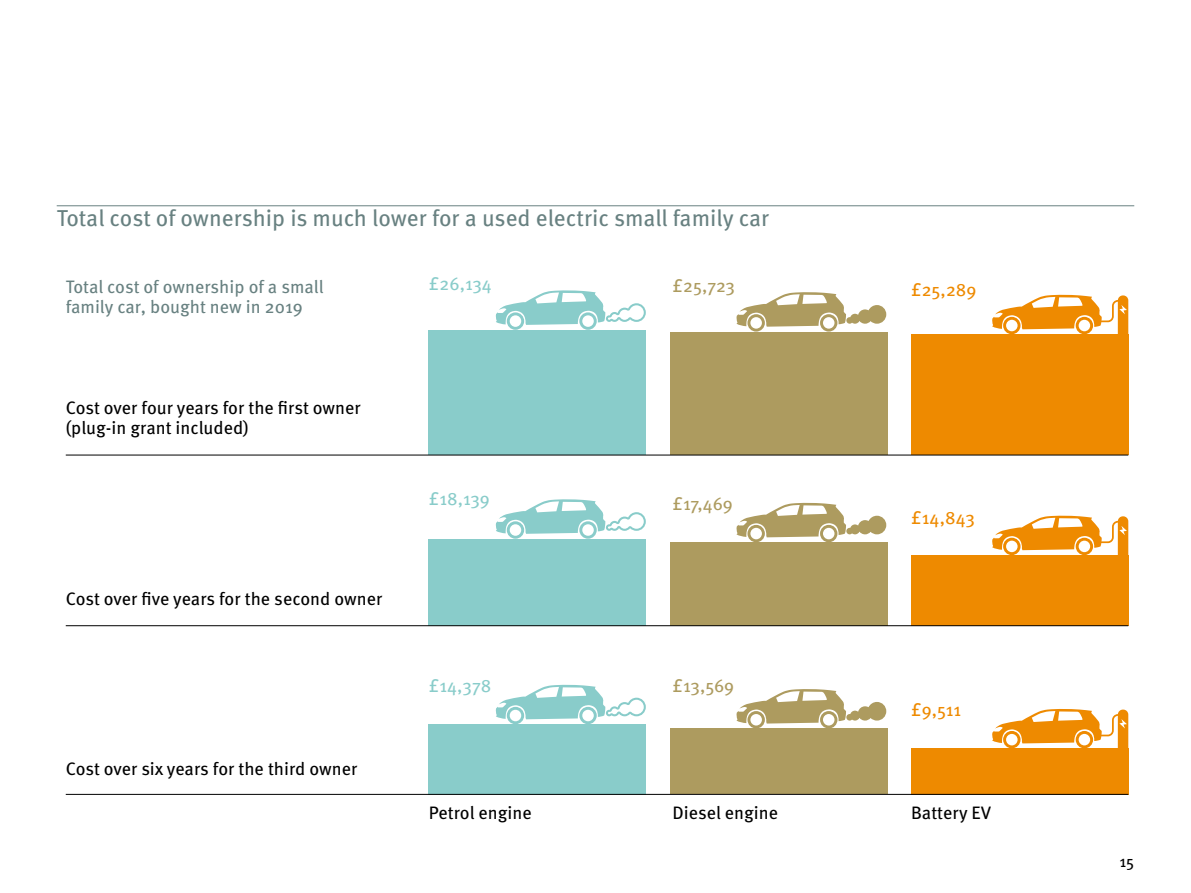
<style>
.page{position:relative;width:1191px;height:893px;background:#fff}
.page>*{position:absolute;margin:0;border:0;box-sizing:border-box;transform-origin:0 0}
.t1{font:23px "Meta OT";color:#688181}
.t2{font:18px/20px "Meta OT";color:#000}
.t3{font:18px/20px "Meta OT";color:#688181}
.t4{font:18px "Meta OT";letter-spacing:-.01em;color:#89ccca}
.t5{font:18px "Meta OT";color:#ad9b5f}
.t6{font:18px "Meta OT";color:#ee8a00}
.t7{font:16px "Meta OT";color:#000}
</style>
<div class="page">
<hr style="left:57px;top:205px;width:1077px;height:1px;background:#688181">
<div style="left:911px;top:748px;width:217px;height:46px;background:#ee8a00"></div>
<div style="left:670px;top:728px;width:217px;height:66px;background:#ad9b5f"></div>
<div style="left:429px;top:724px;width:217px;height:70px;background:#89ccca"></div>
<div style="left:911px;top:555px;width:217px;height:71px;background:#ee8a00"></div>
<div style="left:670px;top:542px;width:217px;height:84px;background:#ad9b5f"></div>
<div style="left:429px;top:539px;width:217px;height:86px;background:#89ccca"></div>
<div style="left:911px;top:334px;width:217px;height:121px;background:#ee8a00"></div>
<div style="left:670px;top:332px;width:217px;height:123px;background:#ad9b5f"></div>
<div style="left:429px;top:330px;width:217px;height:125px;background:#89ccca"></div>
<hr style="left:66px;top:794px;width:1062px;height:1px;background:#000">
<hr style="left:66px;top:455px;width:1062px;height:1px;background:#000">
<hr style="left:66px;top:625px;width:1062px;height:1px;background:#000">
<svg style="left:495px;top:290px;width:151px;height:40px"></svg>
<svg style="left:736px;top:292px;width:150px;height:40px"></svg>
<svg style="left:992px;top:294px;width:136px;height:40px"></svg>
<svg style="left:495px;top:499px;width:151px;height:40px"></svg>
<svg style="left:736px;top:503px;width:150px;height:39px"></svg>
<svg style="left:992px;top:515px;width:136px;height:40px"></svg>
<svg style="left:495px;top:684px;width:151px;height:40px"></svg>
<svg style="left:736px;top:689px;width:150px;height:39px"></svg>
<svg style="left:992px;top:709px;width:136px;height:39px"></svg>
<p class="t1" style="left:57px;top:204px;width:714px">Total cost of ownership is much lower for a used electric small family car</p>
<p class="t3" style="left:66px;top:277px;width:259px">Total cost of ownership of a small family car, bought new in 2019</p>
<p class="t2" style="left:66px;top:398px;width:296px">Cost over four years for the first owner (plug-in grant included)</p>
<p class="t2" style="left:66px;top:589px;width:318px">Cost over five years for the second owner</p>
<p class="t2" style="left:66px;top:758px;width:293px">Cost over six years for the third owner</p>
<p class="t4" style="left:429px;top:273px;width:65px">£26,134</p>
<p class="t4" style="left:429px;top:487px;width:63px">£18,139</p>
<p class="t5" style="left:672px;top:275px;width:64px">£25,723</p>
<p class="t6" style="left:911px;top:279px;width:67px">£25,289</p>
<p class="t5" style="left:672px;top:493px;width:62px">£17,469</p>
<p class="t6" style="left:911px;top:507px;width:65px">£14,843</p>
<p class="t4" style="left:429px;top:675px;width:64px">£14,378</p>
<p class="t5" style="left:672px;top:675px;width:63px">£13,569</p>
<p class="t6" style="left:911px;top:699px;width:52px">£9,511</p>
<p class="t2" style="left:429px;top:803px;width:104px">Petrol engine</p>
<p class="t2" style="left:672px;top:803px;width:107px">Diesel engine</p>
<p class="t2" style="left:911px;top:803px;width:81px">Battery EV</p>
<p class="t7" style="left:1119px;top:852px;width:16px">15</p>
</div>
